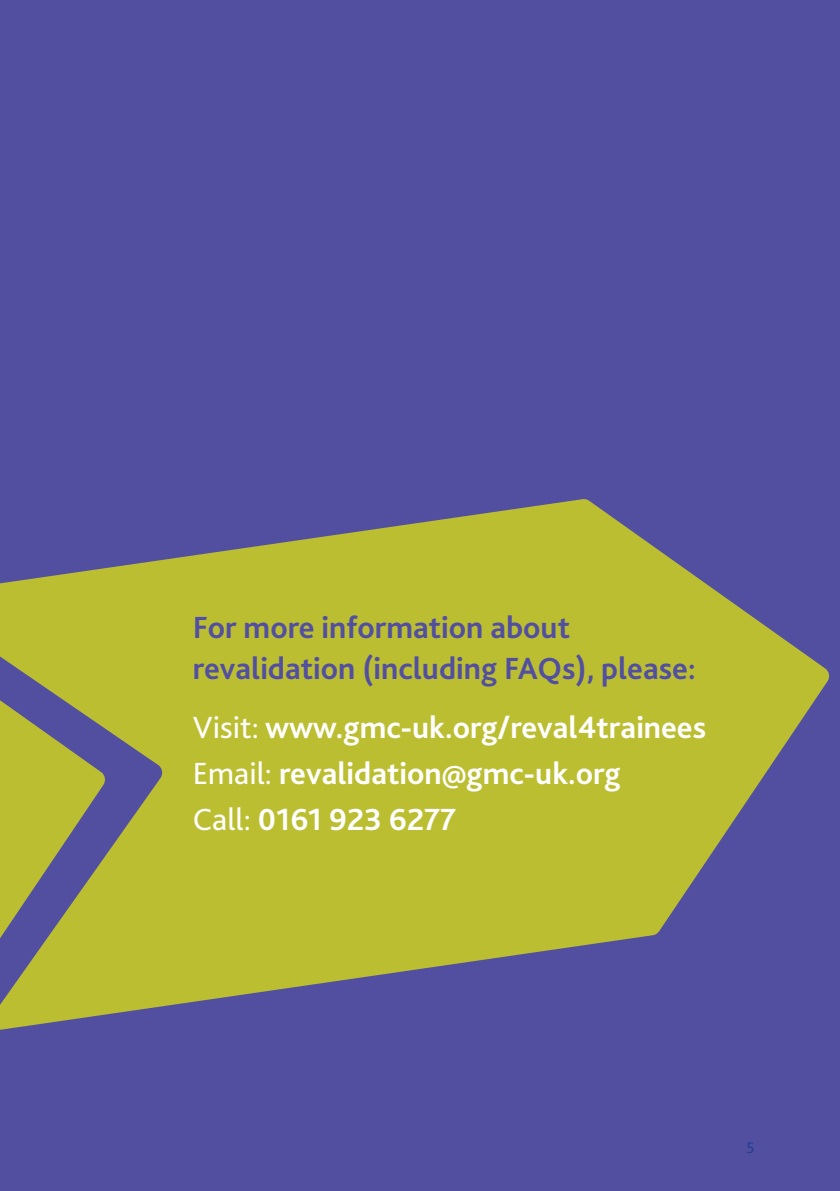
<style>
.page{position:relative;width:840px;height:1191px;background:#fff}
.page>*{position:absolute;margin:0;border:0;box-sizing:border-box;transform-origin:0 0}
.t1{font:700 32px/45.6px "Bliss 2";color:#fff}
.t2{font:700 32px/40px "Bliss 2";color:#524fa1}
.t3{font:16px "Bliss 2";color:#25408f}
.s1{font-weight:400}
</style>
<div class="page">
<div style="left:0;top:0;width:839px;height:1191px;background:#524fa1"></div>
<svg style="left:0;top:499px;width:829px;height:516px;fill:#bcbe32"></svg>
<svg style="left:0;top:602px;width:106px;height:428px;fill:#bcbe32"></svg>
<p class="t2" style="left:193px;top:607px;width:504px">For more information about revalidation (including FAQs), please:</p>
<p class="t1" style="left:193px;top:704px;width:514px"><span class="s1">Visit:</span> www.gmc-uk.org/reval4trainees<br><span class="s1">Email:</span> revalidation@gmc-uk.org<br><span class="s1">Call:</span> 0161 923 6277</p>
<p class="t3" style="left:746px;top:1138px;width:10px">5</p>
</div>
